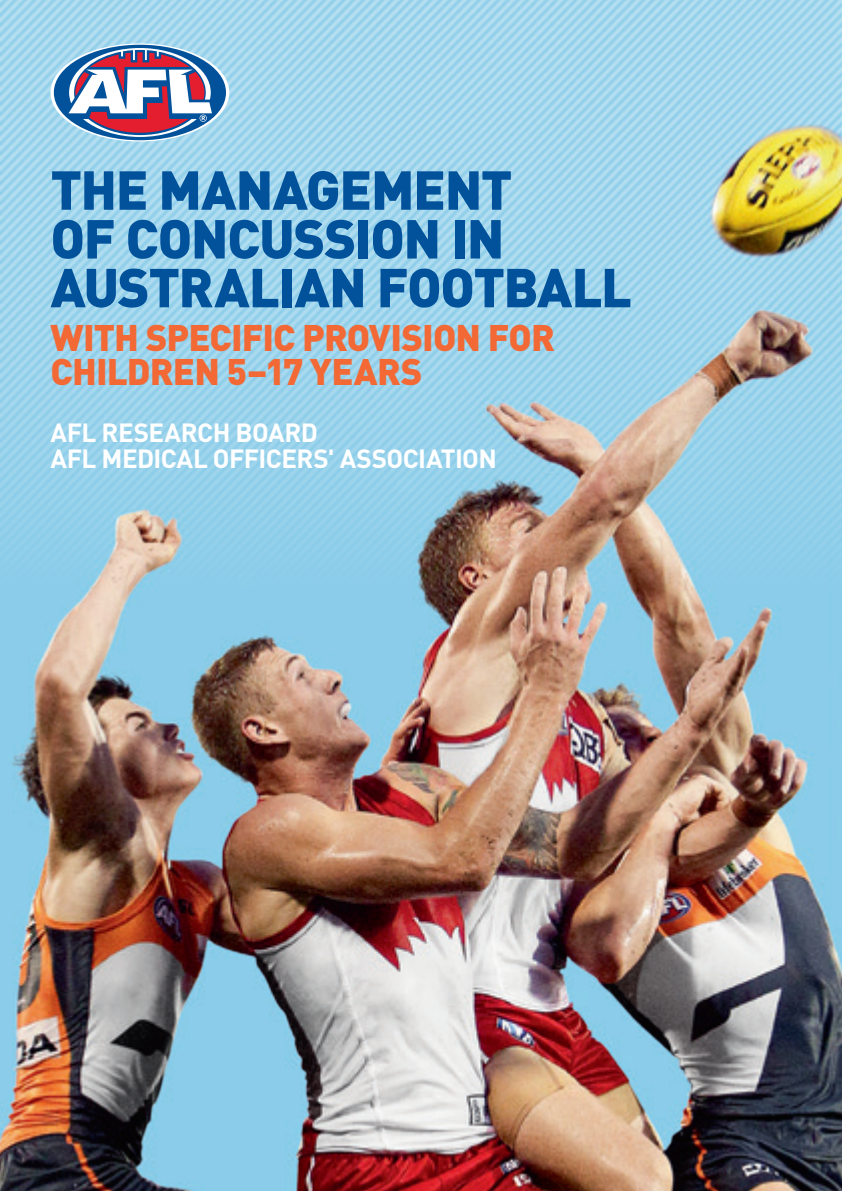
<style>
.page{position:relative;width:842px;height:1191px;background:#fff}
.page>*{position:absolute;margin:0;border:0;box-sizing:border-box;transform-origin:0 0}
.t1{font:900 54px/48.8px "DIN";letter-spacing:-.025em;color:#01519b}
.t2{font:900 36.6px "DIN";letter-spacing:-.02em;color:#f26935}
.t3{font:700 26px/26px "DIN";letter-spacing:-.025em;color:#fff}
</style>
<div class="page">
<img style="left:0;top:0;width:842px;height:597px">
<svg style="left:51px;top:43px;width:178px;height:98px"></svg>
<div style="left:54px;top:45px;width:172px;height:95px;background:#01519b;border-radius:50%"></div>
<svg style="left:69px;top:48px;width:143px;height:61px"></svg>
<img style="left:3px;top:109px;width:839px;height:1082px">
<h1 class="t1" style="left:51px;top:163px;width:583px">THE MANAGEMENT<br>OF CONCUSSION IN<br>AUSTRALIAN FOOTBALL</h1>
<h2 class="t2" style="left:51px;top:313px;width:157px">WITH SPECIFIC</h2>
<h2 class="t2" style="left:302px;top:313px;width:107px">PROVISION</h2>
<h2 class="t2" style="left:488px;top:313px;width:23px">FOR</h2>
<h2 class="t2" style="left:51px;top:347px;width:20px">CHIL</h2>
<h2 class="t2" style="left:127px;top:347px;width:46px">DREN</h2>
<h2 class="t2" style="left:227px;top:347px;width:128px">5–17 YEARS</h2>
<p class="t3" style="left:51px;top:418px;width:323px">AFL RESEARCH BOARD<br>AFL MEDICAL OFFICERS' ASSOC</p>
<p class="t3" style="left:418px;top:444px;width:80px">IATION</p>
</div>
